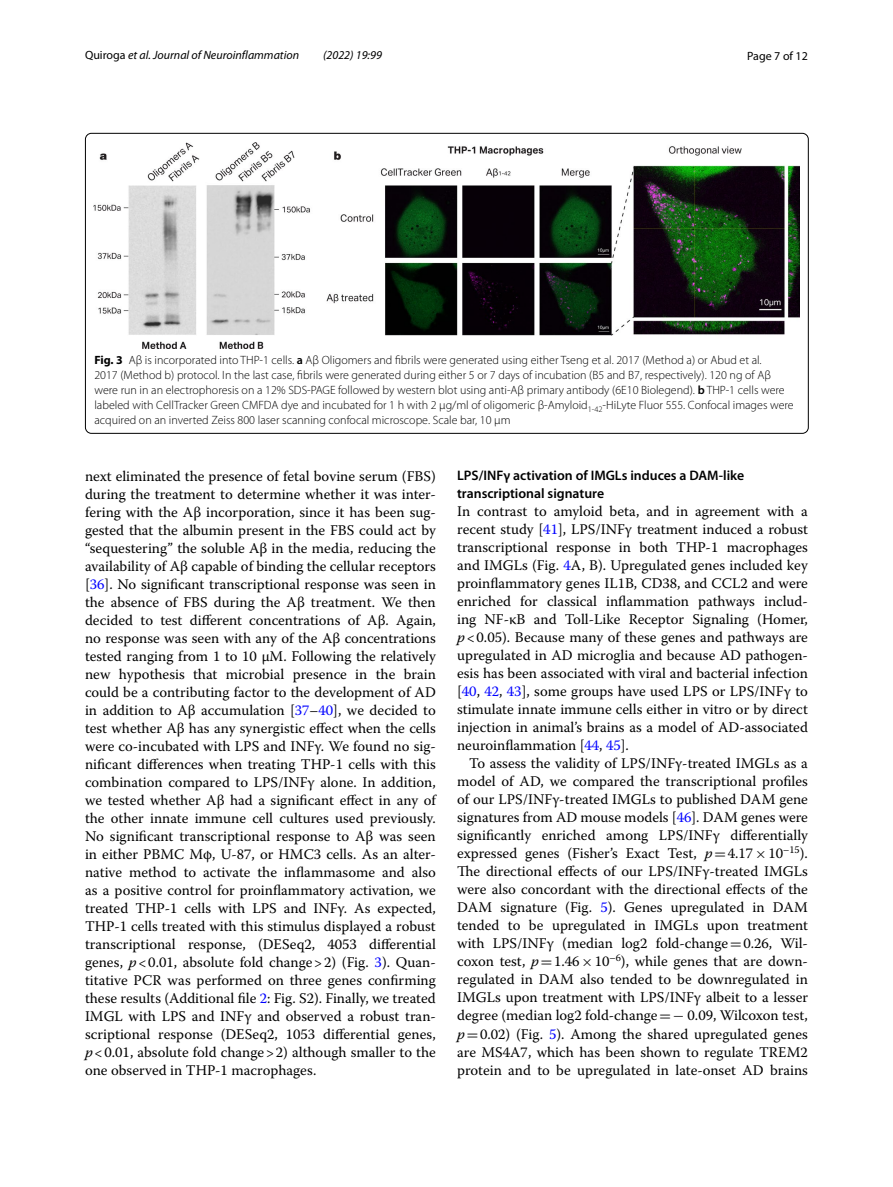
<style>
.page{position:relative;width:893px;height:1187px;background:#fff}
.page>*{position:absolute;margin:0;border:0;box-sizing:border-box;transform-origin:0 0}
.t1{font:14.7px/18px "Warnock Pro";color:#000;text-align:justify}
.t2{font:600 13.8px/18px "Myriad Pro";color:#000}
.t3{font:300 12px/15px "Myriad Pro";color:#000}
.t4{font:italic 12px "Myriad Pro";color:#000}
.t5{font:12px "Myriad Pro";color:#000}
.s1{font-style:normal}
.s2{font-weight:700}
.s3{font-weight:600}
.s4{color:#00f}
.s5{font-style:italic}
.s6{font-family:"MTSY"}
</style>
<div class="page">
<img style="left:94px;top:142px;width:706px;height:206px">
<p class="t4" style="left:85px;top:48px;width:216px"><span class="s1">Quiroga</span> et al. Journal of Neuroinflammation</p>
<p class="t4" style="left:323px;top:48px;width:60px">(2022) 19:99</p>
<p class="t5" style="left:747px;top:48px;width:62px">Page 7 of 12</p>
<p class="t3" style="left:94px;top:352px;width:701px"><span class="s2">Fig. 3</span> Aβ is incorporated into THP-1 cells. <span class="s3">a</span> Aβ Oligomers and fibrils were generated using either Tseng et al. 2017 (Method a) or Abud et al.<br>2017 (Method b) protocol. In the last case, fibrils were generated during either 5 or 7 days of incubation (B5 and B7, respectively). 120 ng of Aβ were run in an electrophoresis on a 12% SDS-PAGE followed by western blot using anti-Aβ primary antibody (6E10 Biolegend). <span class="s3">b</span> THP-1 cells were labeled with CellTracker Green CMFDA dye and incubated for 1 h with 2 µg/ml of oligomeric β-Amyloid<sub>1-42</sub>-HiLyte Fluor 555. Confocal images were acquired on an inverted Zeiss 800 laser scanning confocal microscope. Scale bar, 10 µm</p>
<p class="t1" style="left:85px;top:466px;width:352px">next eliminated the presence of fetal bovine serum (FBS) during the treatment to determine whether it was inter&shy;fering with the Aβ incorporation, since it has been sug&shy;gested that the albumin present in the FBS could act by “sequestering” the soluble Aβ in the media, reducing the availability of Aβ capable of binding the cellular receptors [<span class="s4">36</span>]. No significant transcriptional response was seen in the absence of FBS during the Aβ treatment. We then decided to test different concentrations of Aβ. Again, no response was seen with any of the Aβ concentrations tested ranging from 1 to 10 µM. Following the relatively new hypothesis that microbial presence in the brain could be a contributing factor to the development of AD in addition to Aβ accumulation [<span class="s4">37</span>–<span class="s4">40</span>], we decided to test whether Aβ has any synergistic effect when the cells were co-incubated with LPS and INFγ. We found no sig&shy;nificant differences when treating THP-1 cells with this combination compared to LPS/INFγ alone. In addition, we tested whether Aβ had a significant effect in any of the other innate immune cell cultures used previously.<br>No significant transcriptional response to Aβ was seen in either PBMC Mφ, U-87, or HMC3 cells. As an alter&shy;native method to activate the inflammasome and also as a positive control for proinflammatory activation, we treated THP-1 cells with LPS and INFγ. As expected, THP-1 cells treated with this stimulus displayed a robust transcriptional response, (DESeq2, 4053 differential genes, <span class="s5">p</span>&lt;0.01, absolute fold change&gt;2) (Fig. <span class="s4">3</span>). Quan&shy;titative PCR was performed on three genes confirming these results (Additional file <span class="s4">2</span>: Fig. S2). Finally, we treated IMGL with LPS and INFγ and observed a robust tran&shy;scriptional response (DESeq2, 1053 differential genes, <span class="s5">p</span>&lt;0.01, absolute fold change&gt;2) although smaller to the one observed in THP-1 macrophages.</p>
<p class="t2" style="left:457px;top:466px;width:289px">LPS/INFγ activation of IMGLs induces a DAM‑like transcriptional signature</p>
<p class="t1" style="left:457px;top:502px;width:352px">In contrast to amyloid beta, and in agreement with a recent study [<span class="s4">41</span>], LPS/INFγ treatment induced a robust transcriptional response in both THP-1 macrophages and IMGLs (Fig. <span class="s4">4</span>A, B). Upregulated genes included key proinflammatory genes IL1B, CD38, and CCL2 and were enriched for classical inflammation pathways includ&shy;ing NF-κB and Toll-Like Receptor Signaling (Homer, <span class="s5">p</span>&lt;0.05). Because many of these genes and pathways are upregulated in AD microglia and because AD pathogen&shy;esis has been associated with viral and bacterial infection [<span class="s4">40</span>, <span class="s4">42</span>, <span class="s4">43</span>], some groups have used LPS or LPS/INFγ to stimulate innate immune cells either in vitro or by direct injection in animal’s brains as a model of AD-associated neuroinflammation [<span class="s4">44</span>, <span class="s4">45</span>].</p>
<p class="t1" style="left:457px;top:754px;width:352px;text-indent:12px">To assess the validity of LPS/INFγ-treated IMGLs as a model of AD, we compared the transcriptional profiles of our LPS/INFγ-treated IMGLs to published DAM gene signatures from AD mouse models [<span class="s4">46</span>]. DAM genes were significantly enriched among LPS/INFγ differentially expressed genes (Fisher’s Exact Test, <span class="s5">p</span><span class="s6">=</span>4.17<span class="s6">×</span> -10<sup>–15</sup>).<br>The directional effects of our LPS/INFγ-treated IMGLs were also concordant with the directional effects of the DAM signature (Fig. <span class="s4">5</span>). Genes upregulated in DAM tended to be upregulated in IMGLs upon treatment with LPS/INFγ (median log2 fold-change<span class="s6">=</span>0.26, Wil&shy;coxon test, <span class="s5">p</span><span class="s6">=</span>1.46<span class="s6">×</span> -10<sup>–6</sup>), while genes that are down&shy;regulated in DAM also tended to be downregulated in IMGLs upon treatment with LPS/INFγ albeit to a lesser degree (median log2 fold-change<span class="s6">=−</span> 0.09, Wilcoxon test, <span class="s5">p</span><span class="s6">=</span>0.02) (Fig. <span class="s4">5</span>). Among the shared upregulated genes are MS4A7, which has been shown to regulate TREM2 protein and to be upregulated in late-onset AD brains</p>
</div>
